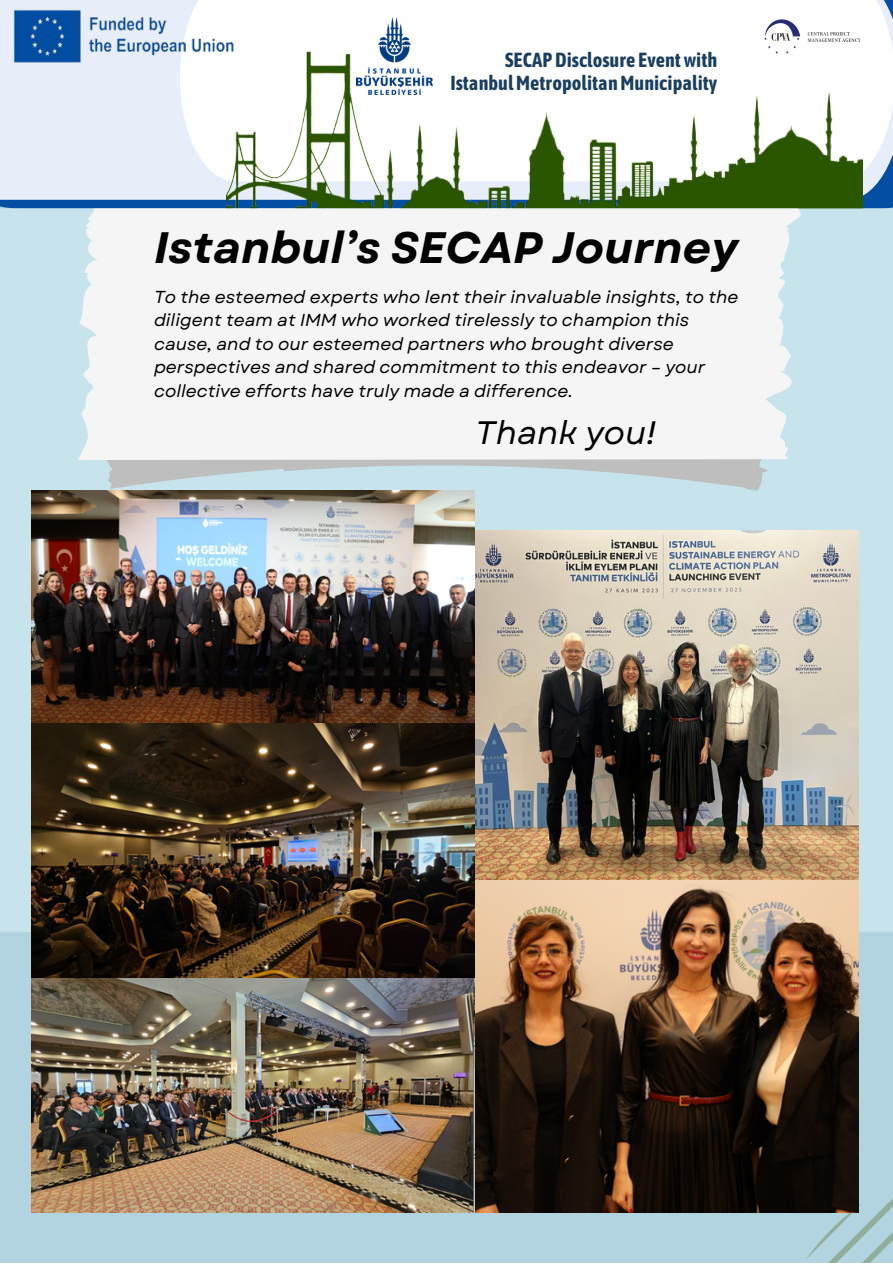
<style>
.page{position:relative;width:893px;height:1264px;background:#fff}
.page>*{position:absolute;margin:0;border:0;box-sizing:border-box;transform-origin:0 0}
.t1{font:italic 700 43.95px "Garet";color:#000}
.t2{font:italic 32.4px "Garet";color:#000}
.t3{font:700 20.25px "Asap Condensed";color:#1c3f60}
.t4{font:italic 17.25px/23.4px "Garet";color:#000}
</style>
<div class="page">
<div style="left:0;top:0;width:892px;height:1262px;background:#b1d4e0"></div>
<svg style="left:758px;top:1156px;width:134px;height:106px"></svg>
<div style="left:0;top:0;width:892px;height:200px;background:#e7eefa"></div>
<svg style="left:180px;top:0;width:712px;height:181px;background:#fbfcfd"></svg>
<img style="left:226px;top:51px;width:636px;height:157px">
<div style="left:0;top:208px;width:892px;height:723px;background:#c7e4ed"></div>
<img style="left:7px;top:8px;width:238px;height:57px">
<img style="left:758px;top:8px;width:111px;height:57px">
<img style="left:356px;top:18px;width:76px;height:76px">
<img style="left:475px;top:530px;width:383px;height:682px">
<svg style="left:102px;top:460px;width:668px;height:30px;background:#c3d3d8"></svg>
<div style="left:78px;top:208px;width:725px;height:252px;background:#f5f5f5"></div>
<img style="left:32px;top:490px;width:442px;height:233px">
<img style="left:32px;top:723px;width:442px;height:489px">
<p class="t3" style="left:504px;top:48px;width:214px">SECAPDisclosure Eventwith</p>
<p class="t3" style="left:450px;top:71px;width:268px">IstanbulMetropolitanMunicipality</p>
<p class="t1" style="left:154px;top:216px;width:585px">Istanbul’s SECAP Journey</p>
<p class="t4" style="left:154px;top:285px;width:586px">To the esteemed experts who lent their invaluable insights, to the diligent team at IMM who worked tirelessly to champion this cause, and to our esteemed partners who brought diverse perspectives and shared commitment to this endeavor – your collective efforts have truly made a difference.</p>
<p class="t2" style="left:475px;top:409px;width:183px">Thank you!</p>
</div>
